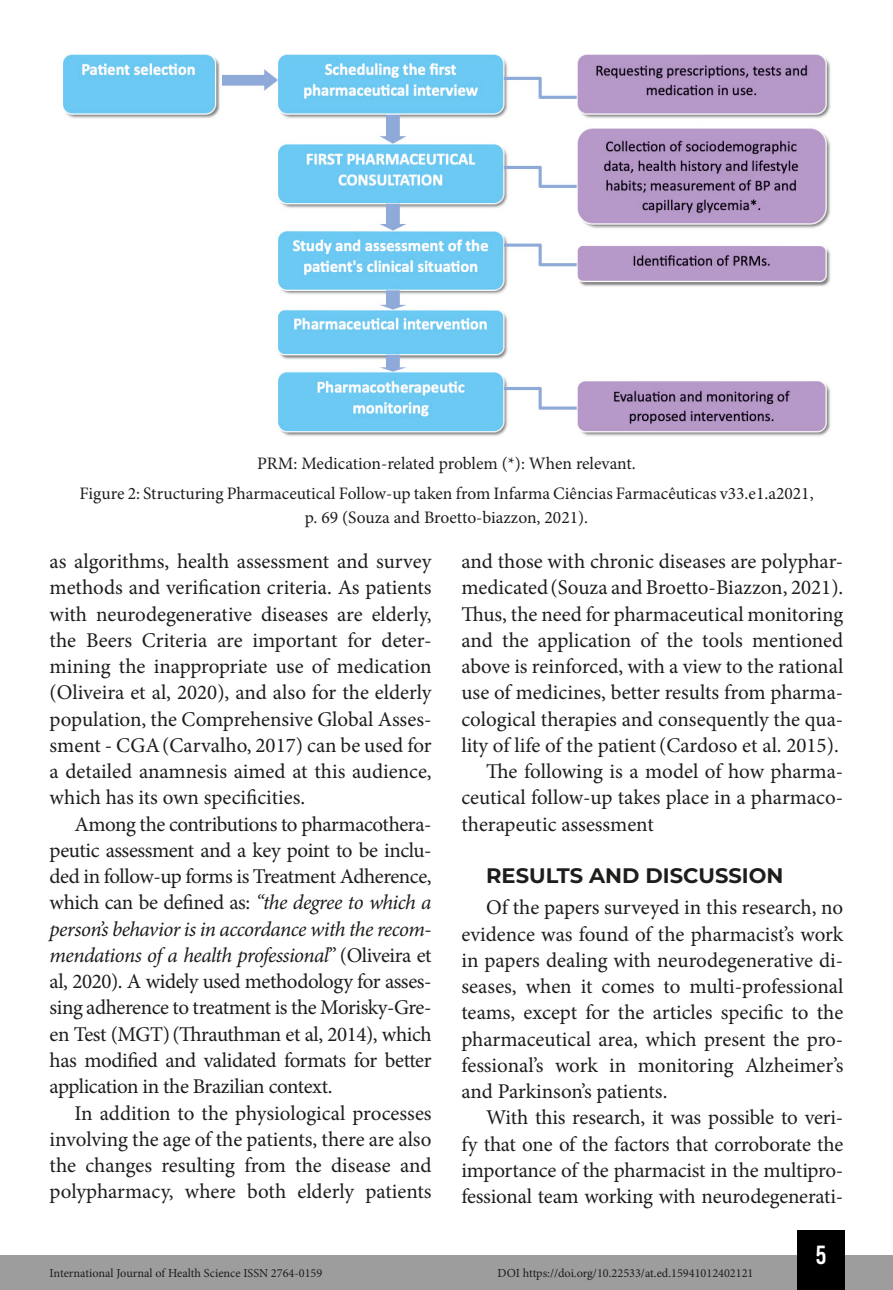
<style>
.page{position:relative;width:893px;height:1290px;background:#fff}
.page>*{position:absolute;margin:0;border:0;box-sizing:border-box;transform-origin:0 0}
.t1{font:26.25px "Bebas Kai";color:#fff}
.TXT{font:21px/26.2px "Minion Pro";letter-spacing:-.005em;color:#1d1d1b;text-align:justify}
.TITULO{font:700 21px "Montserrat";color:#1d1d1b}
.Info_Imagem{font:17.5px/24.5px "Minion Pro";color:#1d1d1b;text-align:center}
.t2{font:12.25px "Minion Pro";color:#1d1d1b}
.s1{font-style:italic}
</style>
<div class="page">
<div style="left:0;top:1255px;width:893px;height:35px;background:#9d9d9d"></div>
<div style="left:797px;top:1230px;width:48px;height:60px;background:#000"></div>
<img style="left:63px;top:54px;width:768px;height:382px">
<p class="Info_Imagem" style="left:257px;top:452px;width:380px">PRM: Medication-related problem (*): When relevant.</p>
<p class="Info_Imagem" style="left:79px;top:481px;width:736px">Figure 2: Structuring Pharmaceutical Follow-up taken from Infarma Ciências Farmacêuticas v33.e1.a2021, p. 69 (Souza and Broetto-biazzon, 2021).</p>
<p class="TXT" style="left:50px;top:548px;width:384px">as algorithms, health assessment and survey methods and verification criteria. As patients with neurodegenerative diseases are elderly, the Beers Criteria are important for deter&shy;mining the inappropriate use of medication (Oliveira et al, 2020), and also for the elderly population, the Comprehensive Global Asses&shy;sment - CGA(Carvalho, 2017) can be used for a detailed anamnesis aimed at this audience, which has its own specificities.</p>
<p class="TXT" style="left:50px;top:811px;width:383px;text-indent:25px">Among the contributions to pharmacothera&shy;peutic assessment and a key point to be inclu&shy;ded in follow-up forms is Treatment Adherence, which can be defined as: <span class="s1">“the degree to which a person’s behavior is in accordance with the recom&shy;mendations of a health professional</span>” (Oliveira et al, 2020). A widely used methodology for asses&shy;sing adherence to treatment is the Morisky-Gre&shy;en Test (MGT)(Thrauthman et al, 2014), which has modified and validated formats for better application in the Brazilian context.</p>
<p class="TXT" style="left:50px;top:1100px;width:383px;text-indent:25px">In addition to the physiological processes involving the age of the patients, there are also the changes resulting from the disease and polypharmacy, where both elderly patients</p>
<p class="TXT" style="left:461px;top:548px;width:384px">and those with chronic diseases are polyphar&shy;medicated(Souza and Broetto-Biazzon, 2021).<br>Thus, the need for pharmaceutical monitoring and the application of the tools mentioned above is reinforced, with a view to the rational use of medicines, better results from pharma&shy;cological therapies and consequently the qua&shy;lity of life of the patient(Cardoso et al. 2015).</p>
<p class="TXT" style="left:461px;top:758px;width:383px;text-indent:25px">The following is a model of how pharma&shy;ceutical follow-up takes place in a pharmaco&shy;therapeutic assessment</p>
<p class="TITULO" style="left:486px;top:860px;width:299px">RESULTS AND DISCUSSION</p>
<p class="TXT" style="left:461px;top:895px;width:384px;text-indent:25px">Of the papers surveyed in this research, no evidence was found of the pharmacist’s work in papers dealing with neurodegenerative di&shy;seases, when it comes to multi-professional teams, except for the articles specific to the pharmaceutical area, which present the pro&shy;fessional’s work in monitoring Alzheimer’s and Parkinson’s patients.</p>
<p class="TXT" style="left:461px;top:1105px;width:384px;text-indent:25px">With this research, it was possible to veri&shy;fy that one of the factors that corroborate the importance of the pharmacist in the multipro&shy;fessional team working with neurodegenerati-</p>
<p class="t2" style="left:50px;top:1265px;width:274px">International Journal of Health Science ISSN 2764-0159</p>
<p class="t2" style="left:498px;top:1265px;width:257px">DOI https://doi.org/10.22533/at.ed.15941012402121</p>
<p class="t1" style="left:816px;top:1241px;width:12px">5</p>
</div>
